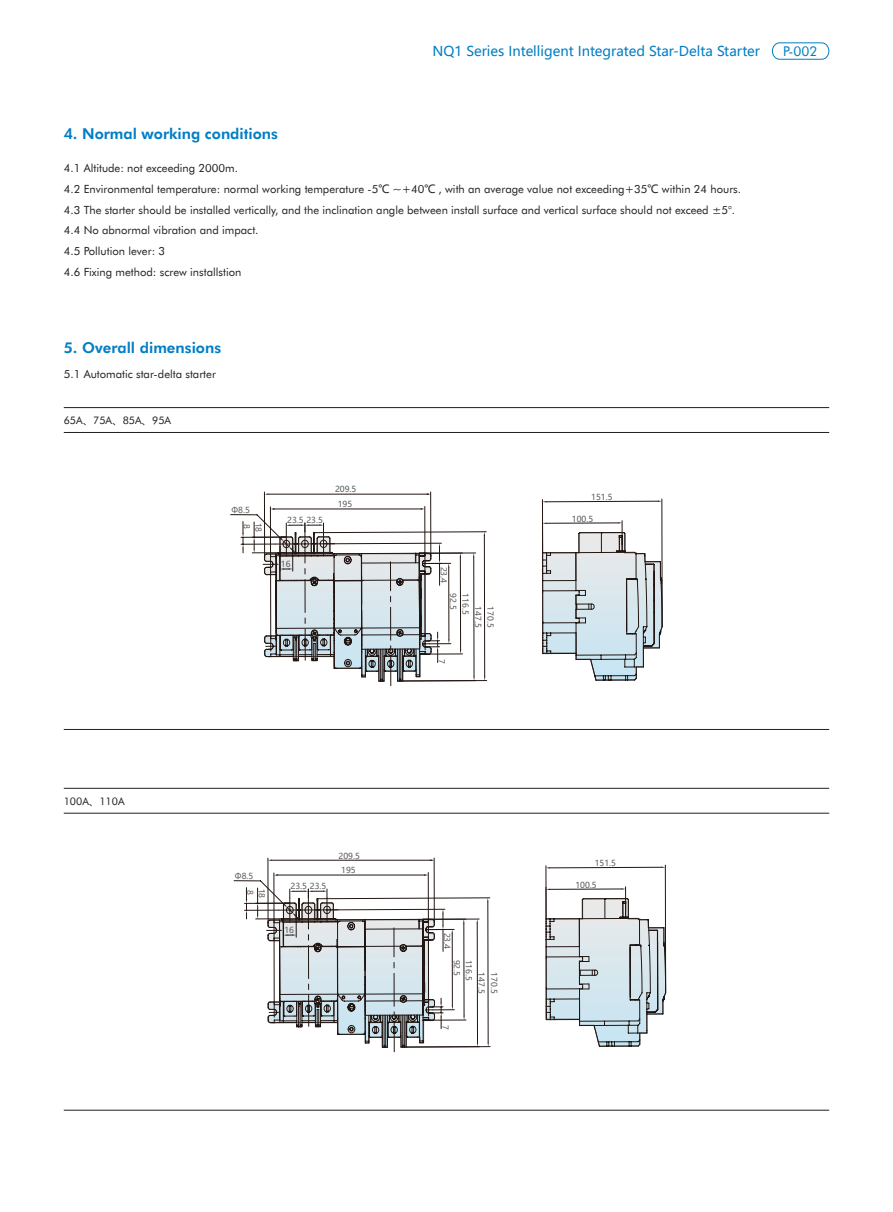
<style>
.page{position:relative;width:893px;height:1212px;background:#fff}
.page>*{position:absolute;margin:0;border:0;box-sizing:border-box;transform-origin:0 0}
.t1{font:700 15px "Futura BT";color:#007ec5}
.t2{font:13.5px "Microsoft Ya Hei";color:#007ec5}
.t3{font:13.5px "Futura BT";color:#007ec5}
.t4{font:11.25px "Futura BT";color:#231f20}
.t5{font:10.5px "Futura BT";color:#231f20}
.t6{font:8.25px "Microsoft Ya Hei";color:#595a5b}
.s1{font-family:"Microsoft Ya Hei"}
</style>
<div class="page">
<div style="left:772px;top:43px;width:57px;height:17px;border:1px solid #007ec5;border-radius:8px"></div>
<hr style="left:64px;top:432px;width:765px;height:1px;background:#231f20">
<hr style="left:64px;top:813px;width:765px;height:1px;background:#231f20">
<hr style="left:64px;top:407px;width:765px;height:1px;background:#231f20">
<hr style="left:64px;top:788px;width:765px;height:1px;background:#231f20">
<hr style="left:64px;top:729px;width:765px;height:1px;background:#231f20">
<hr style="left:64px;top:1110px;width:765px;height:1px;background:#231f20">
<hr style="left:270px;top:507px;width:1px;height:144px;background:#221612">
<hr style="left:424px;top:506px;width:1px;height:144px;background:#221612">
<hr style="left:264px;top:492px;width:1px;height:66px;background:#221612">
<hr style="left:430px;top:492px;width:1px;height:65px;background:#221612">
<svg style="left:542px;top:499px;width:121px;height:182px"></svg>
<svg style="left:286px;top:522px;width:375px;height:133px"></svg>
<hr style="left:252px;top:552px;width:34px;height:1px;background:#221612">
<svg style="left:253px;top:522px;width:2px;height:31px"></svg>
<hr style="left:241px;top:544px;width:34px;height:1px;background:#221612">
<hr style="left:241px;top:537px;width:45px;height:1px;background:#221612">
<svg style="left:242px;top:521px;width:2px;height:32px"></svg>
<svg style="left:263px;top:523px;width:224px;height:163px"></svg>
<hr style="left:268px;top:494px;width:161px;height:1px;background:#221612">
<hr style="left:273px;top:509px;width:149px;height:1px;background:#221612">
<hr style="left:274px;top:873px;width:1px;height:144px;background:#221612">
<hr style="left:428px;top:872px;width:1px;height:144px;background:#221612">
<hr style="left:268px;top:858px;width:1px;height:66px;background:#221612">
<hr style="left:434px;top:858px;width:1px;height:65px;background:#221612">
<svg style="left:545px;top:865px;width:121px;height:182px"></svg>
<svg style="left:289px;top:888px;width:375px;height:133px"></svg>
<hr style="left:256px;top:918px;width:34px;height:1px;background:#221612">
<svg style="left:257px;top:888px;width:1px;height:31px"></svg>
<hr style="left:245px;top:910px;width:34px;height:1px;background:#221612">
<hr style="left:244px;top:903px;width:46px;height:1px;background:#221612">
<svg style="left:246px;top:887px;width:1px;height:32px"></svg>
<svg style="left:266px;top:889px;width:225px;height:163px"></svg>
<hr style="left:272px;top:860px;width:160px;height:1px;background:#221612">
<hr style="left:277px;top:875px;width:148px;height:1px;background:#221612">
<p class="t1" style="left:64px;top:123px;width:216px">4. Normal working conditions</p>
<p class="t2" style="left:432px;top:42px;width:329px">NQ1 Series Intelligent Integrated Star-Delta Starter</p>
<p class="t3" style="left:783px;top:42px;width:36px">P-002</p>
<p class="t4" style="left:64px;top:160px;width:176px">4.1 Altitude: not exceeding 2000m.</p>
<p class="t4" style="left:64px;top:181px;width:679px">4.2 Environmental temperature: normal working temperature -5<span class="s1">℃</span> ~+40<span class="s1">℃</span> , with an average value not exceeding+35<span class="s1">℃</span> within 24 hours.</p>
<p class="t4" style="left:64px;top:202px;width:673px">4.3 The starter should be installed vertically, and the inclination angle between install surface and vertical surface should not exceed ±5°.</p>
<p class="t4" style="left:64px;top:223px;width:196px">4.4 No abnormal vibration and impact.</p>
<p class="t4" style="left:64px;top:243px;width:103px">4.5 Pollution lever: 3</p>
<p class="t4" style="left:64px;top:264px;width:179px">4.6 Fixing method: screw installstion</p>
<p class="t1" style="left:64px;top:337px;width:159px">5. Overall dimensions</p>
<p class="t4" style="left:64px;top:366px;width:154px">5.1 Automatic star-delta starter</p>
<p class="t5" style="left:64px;top:413px;width:109px">65A<span class="s1">、</span>75A<span class="s1">、</span>85A<span class="s1">、</span>95A</p>
<p class="t6" style="left:231px;top:504px;width:20px">Φ8.5</p>
<p class="t6" style="left:252px;top:524px;width:6px;rotate:90deg">8</p>
<p class="t6" style="left:264px;top:522px;width:11px;rotate:90deg">18</p>
<p class="t6" style="left:287px;top:514px;width:37px">23.5 23.5</p>
<p class="t6" style="left:281px;top:559px;width:11px">16</p>
<p class="t6" style="left:335px;top:484px;width:23px">209.5</p>
<p class="t6" style="left:338px;top:498px;width:16px">195</p>
<p class="t5" style="left:64px;top:794px;width:62px">100A<span class="s1">、</span>110A</p>
<p class="t6" style="left:235px;top:870px;width:20px">Φ8.5</p>
<p class="t6" style="left:256px;top:890px;width:6px;rotate:90deg">8</p>
<p class="t6" style="left:267px;top:888px;width:11px;rotate:90deg">18</p>
<p class="t6" style="left:291px;top:880px;width:37px">23.5 23.5</p>
<p class="t6" style="left:284px;top:925px;width:11px">16</p>
<p class="t6" style="left:339px;top:850px;width:23px">209.5</p>
<p class="t6" style="left:341px;top:864px;width:16px">195</p>
<p class="t6" style="left:449px;top:566px;width:18px;rotate:90deg">23.4</p>
<p class="t6" style="left:459px;top:593px;width:18px;rotate:90deg">92.5</p>
<p class="t6" style="left:471px;top:593px;width:23px;rotate:90deg">116.5</p>
<p class="t6" style="left:484px;top:606px;width:23px;rotate:90deg">147.5</p>
<p class="t6" style="left:496px;top:606px;width:23px;rotate:90deg">170.5</p>
<p class="t6" style="left:447px;top:659px;width:6px;rotate:90deg">7</p>
<p class="t6" style="left:591px;top:491px;width:23px">151.5</p>
<p class="t6" style="left:572px;top:513px;width:23px">100.5</p>
<p class="t6" style="left:453px;top:932px;width:18px;rotate:90deg">23.4</p>
<p class="t6" style="left:462px;top:959px;width:18px;rotate:90deg">92.5</p>
<p class="t6" style="left:474px;top:959px;width:23px;rotate:90deg">116.5</p>
<p class="t6" style="left:487px;top:972px;width:23px;rotate:90deg">147.5</p>
<p class="t6" style="left:500px;top:972px;width:23px;rotate:90deg">170.5</p>
<p class="t6" style="left:451px;top:1025px;width:6px;rotate:90deg">7</p>
<p class="t6" style="left:595px;top:857px;width:23px">151.5</p>
<p class="t6" style="left:575px;top:879px;width:23px">100.5</p>
</div>
